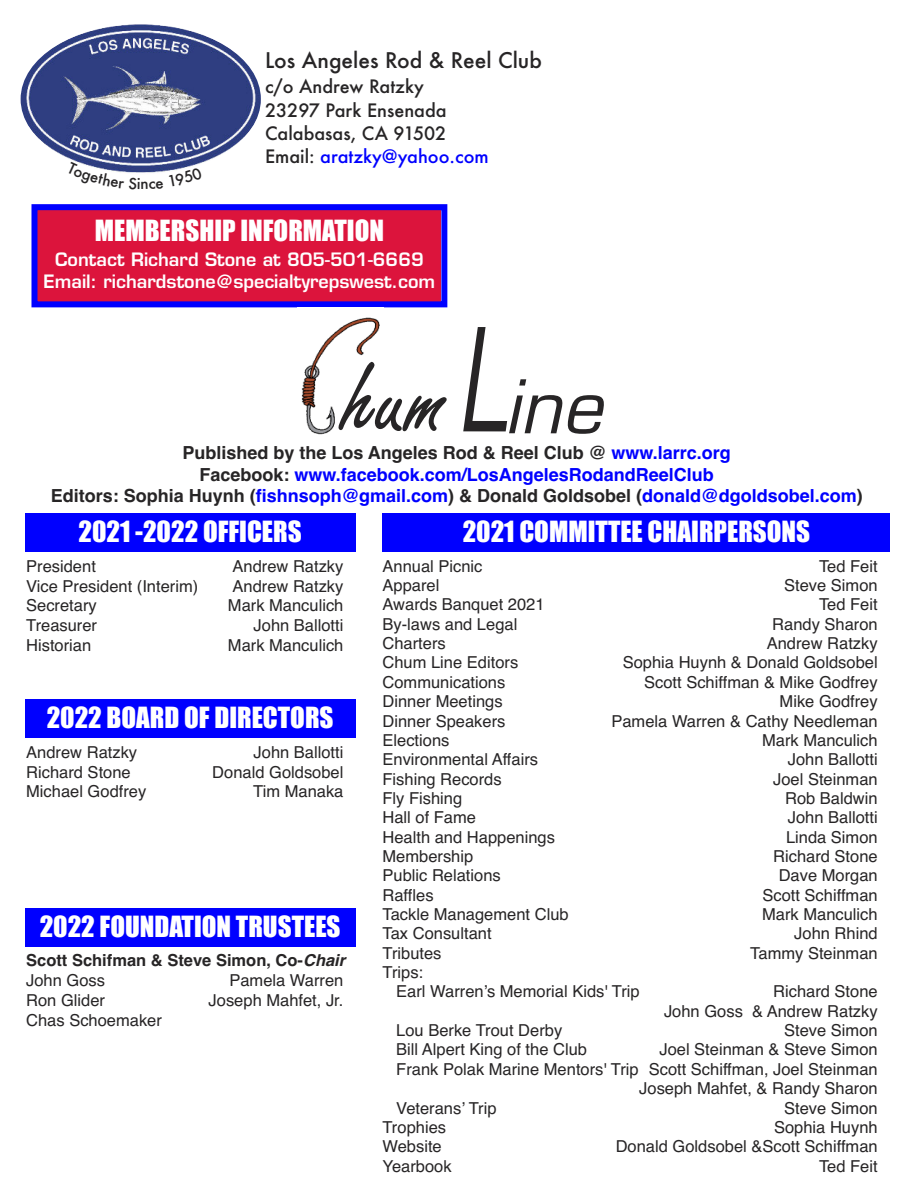
<style>
.page{position:relative;width:918px;height:1188px;background:#fff}
.page>*{position:absolute;margin:0;border:0;box-sizing:border-box;transform-origin:0 0}
.t1{font:108px "Freestyle Script";color:#272526}
.t2{font:27px "Impact";color:#fff}
.t3{font:500 21px "Futura";color:#272526}
.t4{font:700 18px/21.6px "Helvetica";color:#00f;text-align:center}
.t5{font:600 18px/21.6px "Eurostile";color:#fff;text-align:center}
.t6{font:500 18px/23.4px "Futura";color:#272526}
.t7{font:16.5px/19.4px "Helvetica";color:#272526}
.t8{font:700 16.5px/19.8px "Helvetica";color:#272526}
.s1{color:#00f}
.s2{font-family:"Eurostile";font-style:italic;font-size:139.2px}
.s3{font-family:"Eurostile";font-style:italic;font-size:72px}
.s4{color:#272526}
.s5{font-style:italic}
.s6{font-weight:400}
</style>
<div class="page">
<div style="left:37px;top:210px;width:404px;height:91px;background:#dc143c"></div>
<div style="left:31px;top:204px;width:416px;height:103px;border:6px solid #00f"></div>
<img style="left:301px;top:317px;width:79px;height:118px">
<div style="left:25px;top:514px;width:330px;height:38px;background:#00f"></div>
<div style="left:383px;top:514px;width:507px;height:38px;background:#00f"></div>
<div style="left:25px;top:700px;width:330px;height:38px;background:#00f"></div>
<div style="left:25px;top:908px;width:330px;height:39px;background:#00f"></div>
<img style="left:21px;top:24px;width:240px;height:150px;border-radius:50%">
<svg style="left:77px;top:162px;width:126px;height:12px"></svg>
<p class="t3" style="left:265px;top:49px;width:279px">Los Angeles Rod &amp; Reel Club</p>
<p class="t6" style="left:265px;top:75px;width:225px">c/o Andrew Ratzky<br>23297 Park Ensenada<br>Calabasas, CA 91502<br>Email: <span class="s1">aratzky@yahoo.com</span></p>
<h2 class="t2" style="left:95px;top:216px;width:291px">MEMBERSHIP INFORMATION</h2>
<p class="t5" style="left:44px;top:250px;width:393px">Contact Richard Stone at 805-501-6669<br>Email: richardstone@specialtyrepswest.com</p>
<h1 class="t1" style="left:340px;top:332px;width:264px">hum<span class="s2">L</span><span class="s3">ine</span></h1>
<p class="t4" style="left:51px;top:442px;width:814px"><span class="s4">Published by the Los Angeles Rod &amp; Reel Club @</span> www.larrc.org<br><span class="s4">Facebook:</span> www.facebook.com/LosAngelesRodandReelClub<br><span class="s4">Editors: Sophia Huynh (</span>fishnsoph@gmail.com<span class="s4">) &amp; Donald Goldsobel (</span>donald@dgoldsobel.com<span class="s4">)</span></p>
<h2 class="t2" style="left:79px;top:517px;width:225px">2021 -2022 OFFICERS</h2>
<h2 class="t2" style="left:463px;top:517px;width:349px">2021 COMMITTEE CHAIRPERSONS</h2>
<p class="t7" style="left:26px;top:556px;width:71px">President</p>
<p class="t7" style="left:233px;top:556px;width:112px">Andrew Ratzky</p>
<p class="t7" style="left:26px;top:576px;width:174px">Vice President (Interim)</p>
<p class="t7" style="left:233px;top:576px;width:112px">Andrew Ratzky</p>
<p class="t7" style="left:26px;top:596px;width:72px">Secretary</p>
<p class="t7" style="left:228px;top:596px;width:117px">Mark Manculich</p>
<p class="t7" style="left:26px;top:616px;width:72px">Treasurer</p>
<p class="t7" style="left:254px;top:616px;width:91px">John Ballotti</p>
<p class="t7" style="left:26px;top:636px;width:67px">Historian</p>
<p class="t7" style="left:228px;top:636px;width:117px">Mark Manculich</p>
<p class="t7" style="left:383px;top:556px;width:101px">Annual Picnic</p>
<p class="t7" style="left:819px;top:556px;width:60px">Ted Feit</p>
<p class="t7" style="left:383px;top:576px;width:58px">Apparel</p>
<p class="t7" style="left:784px;top:576px;width:95px">Steve Simon</p>
<p class="t7" style="left:383px;top:595px;width:164px">Awards Banquet 2021</p>
<p class="t7" style="left:819px;top:595px;width:60px">Ted Feit</p>
<p class="t7" style="left:383px;top:614px;width:136px">By-laws and Legal</p>
<p class="t7" style="left:772px;top:614px;width:107px">Randy Sharon</p>
<p class="t7" style="left:383px;top:634px;width:65px">Charters</p>
<p class="t7" style="left:767px;top:634px;width:112px">Andrew Ratzky</p>
<p class="t7" style="left:383px;top:653px;width:137px">Chum Line Editors</p>
<p class="t7" style="left:623px;top:653px;width:256px">Sophia Huynh &amp; Donald Goldsobel</p>
<p class="t7" style="left:383px;top:672px;width:124px">Communications</p>
<p class="t7" style="left:644px;top:672px;width:235px">Scott Schiffman &amp; Mike Godfrey</p>
<p class="t7" style="left:383px;top:692px;width:122px">Dinner Meetings</p>
<p class="t7" style="left:780px;top:692px;width:100px">Mike Godfrey</p>
<p class="t7" style="left:383px;top:711px;width:124px">Dinner Speakers</p>
<p class="t7" style="left:611px;top:711px;width:268px">Pamela Warren &amp; Cathy Needleman</p>
<p class="t7" style="left:383px;top:731px;width:68px">Elections</p>
<p class="t7" style="left:762px;top:731px;width:117px">Mark Manculich</p>
<p class="t7" style="left:383px;top:750px;width:157px">Environmental Affairs</p>
<p class="t7" style="left:788px;top:750px;width:91px">John Ballotti</p>
<p class="t7" style="left:383px;top:769px;width:121px">Fishing Records</p>
<p class="t7" style="left:773px;top:769px;width:106px">Joel Steinman</p>
<p class="t7" style="left:383px;top:789px;width:81px">Fly Fishing</p>
<p class="t7" style="left:785px;top:789px;width:94px">Rob Baldwin</p>
<p class="t7" style="left:383px;top:808px;width:95px">Hall of Fame</p>
<p class="t7" style="left:788px;top:808px;width:91px">John Ballotti</p>
<p class="t7" style="left:383px;top:827px;width:174px">Health and Happenings</p>
<p class="t7" style="left:786px;top:827px;width:93px">Linda Simon</p>
<p class="t7" style="left:383px;top:847px;width:92px">Membership</p>
<p class="t7" style="left:773px;top:847px;width:106px">Richard Stone</p>
<p class="t7" style="left:383px;top:866px;width:120px">Public Relations</p>
<p class="t7" style="left:779px;top:866px;width:101px">Dave Morgan</p>
<p class="t7" style="left:383px;top:885px;width:53px">Raffles</p>
<p class="t7" style="left:762px;top:885px;width:117px">Scott Schiffman</p>
<p class="t7" style="left:383px;top:905px;width:188px">Tackle Management Club</p>
<p class="t7" style="left:762px;top:905px;width:117px">Mark Manculich</p>
<p class="t7" style="left:383px;top:924px;width:111px">Tax Consultant</p>
<p class="t7" style="left:794px;top:924px;width:85px">John Rhind</p>
<p class="t7" style="left:383px;top:943px;width:60px">Tributes</p>
<p class="t7" style="left:750px;top:943px;width:129px">Tammy Steinman</p>
<p class="t7" style="left:396px;top:963px;width:245px;text-indent:-14px">Trips:<br>Earl Warren’s Memorial Kids' Trip</p>
<h2 class="t2" style="left:47px;top:703px;width:288px">2022 BOARD OF DIRECTORS</h2>
<p class="t7" style="left:26px;top:742px;width:112px">Andrew Ratzky</p>
<p class="t7" style="left:254px;top:742px;width:91px">John Ballotti</p>
<p class="t7" style="left:26px;top:762px;width:106px">Richard Stone</p>
<p class="t7" style="left:212px;top:762px;width:133px">Donald Goldsobel</p>
<p class="t7" style="left:26px;top:782px;width:122px">Michael Godfrey</p>
<p class="t7" style="left:253px;top:782px;width:92px">Tim Manaka</p>
<h2 class="t2" style="left:40px;top:912px;width:302px">2022 FOUNDATION TRUSTEES</h2>
<p class="t8" style="left:26px;top:951px;width:321px">Scott Schifman &amp; Steve Simon, Co-<span class="s5">Chair<br></span><span class="s6">John Goss</span></p>
<p class="t7" style="left:229px;top:971px;width:116px">Pamela Warren</p>
<p class="t7" style="left:664px;top:982px;width:215px;text-align:right">Richard Stone<br>John Goss &amp; Andrew Ratzky</p>
<p class="t7" style="left:26px;top:990px;width:80px">Ron Glider</p>
<p class="t7" style="left:209px;top:990px;width:136px">Joseph Mahfet, Jr.</p>
<p class="t7" style="left:26px;top:1010px;width:137px">Chas Schoemaker</p>
<p class="t7" style="left:396px;top:1021px;width:168px">Lou Berke Trout Derby</p>
<p class="t7" style="left:784px;top:1021px;width:95px">Steve Simon</p>
<p class="t7" style="left:396px;top:1040px;width:192px">Bill Alpert King of the Club</p>
<p class="t7" style="left:659px;top:1040px;width:220px">Joel Steinman &amp; Steve Simon</p>
<p class="t7" style="left:396px;top:1059px;width:483px">Frank Polak Marine Mentors' Trip Scott Schiffman, Joel Steinman</p>
<p class="t7" style="left:639px;top:1079px;width:240px">Joseph Mahfet, &amp; Randy Sharon</p>
<p class="t7" style="left:396px;top:1098px;width:102px">Veterans’ Trip</p>
<p class="t7" style="left:784px;top:1098px;width:95px">Steve Simon</p>
<p class="t7" style="left:383px;top:1118px;width:65px">Trophies</p>
<p class="t7" style="left:774px;top:1118px;width:105px">Sophia Huynh</p>
<p class="t7" style="left:383px;top:1137px;width:61px">Website</p>
<p class="t7" style="left:616px;top:1137px;width:264px">Donald Goldsobel &amp;Scott Schiffman</p>
<p class="t7" style="left:383px;top:1156px;width:71px">Yearbook</p>
<p class="t7" style="left:819px;top:1156px;width:60px">Ted Feit</p>
</div>
